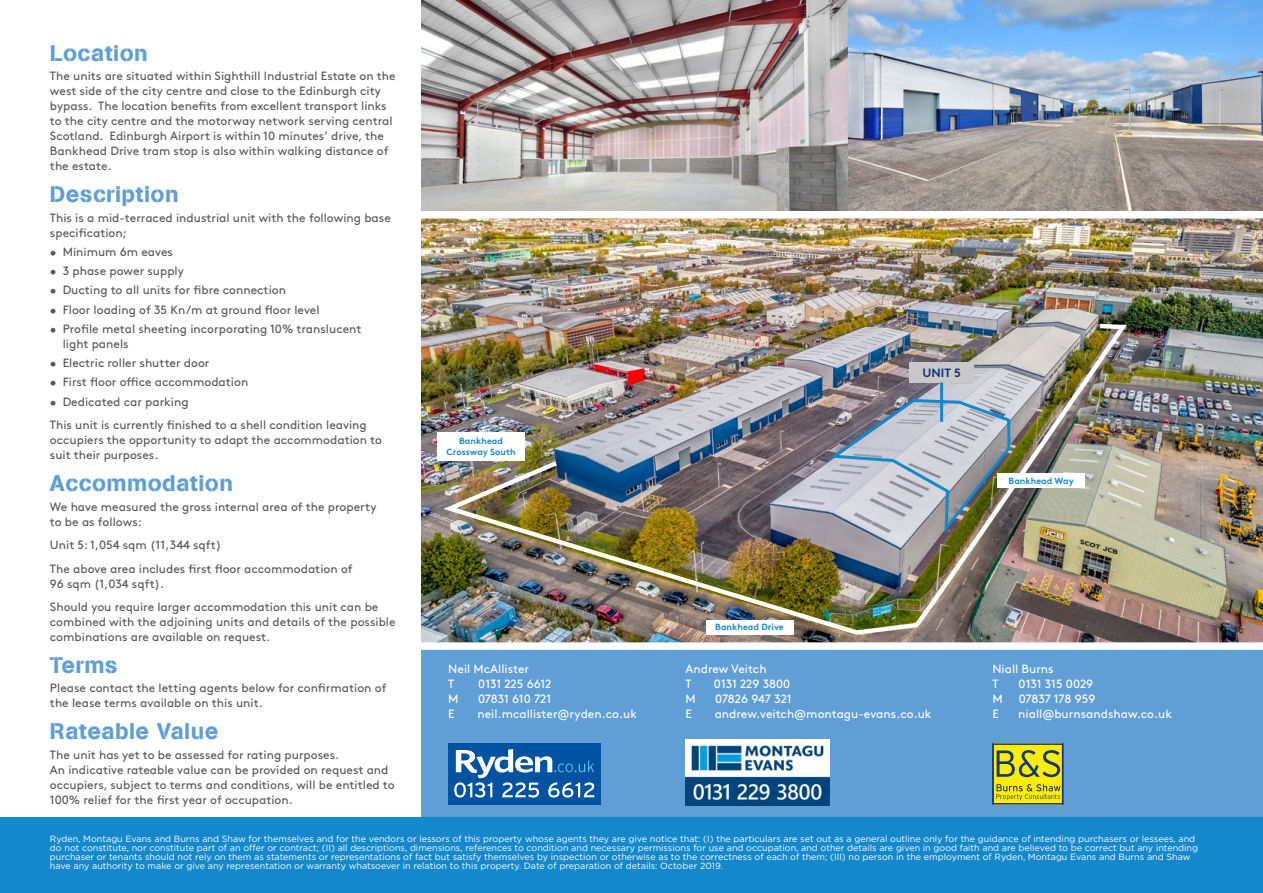
<style>
.page{position:relative;width:1263px;height:893px;background:#fff}
.page>*{position:absolute;margin:0;border:0;box-sizing:border-box;transform-origin:0 0}
.t1{font:22.5px "AG Book Stencil";letter-spacing:.02em;color:#609ed5}
.t2{font:12px/15px "Brown";color:#575756}
.t3{font:12px/15px "Brown";color:#fff}
.t4{font:700 12px "Brown";color:#133579}
.t5{font:9px/9px "Gotham";color:#fff}
.t6{font:700 9px/10.8px "Brown";color:#1488ca;text-align:center}
</style>
<div class="page">
<div style="left:421px;top:646px;width:842px;height:171px;background:#609ed5"></div>
<div style="left:0;top:817px;width:1263px;height:76px;background:#1488ca"></div>
<img style="left:421px;top:0;width:842px;height:642px">
<img style="left:685px;top:740px;width:144px;height:65px">
<svg style="left:995px;top:746px;width:65px;height:55px"></svg>
<div style="left:992px;top:743px;width:71px;height:61px;border:2px solid #133579"></div>
<div style="left:448px;top:743px;width:153px;height:61px;background:#0053a1"></div>
<svg style="left:454px;top:749px;width:140px;height:48px"></svg>
<div style="left:421px;top:211px;width:842px;height:7px;background:#fff"></div>
<div style="left:421px;top:642px;width:842px;height:8px;background:#fff"></div>
<img style="left:437px;top:321px;width:690px;height:316px">
<div style="left:437px;top:432px;width:88px;height:29px;background:#fff"></div>
<div style="left:706px;top:620px;width:87px;height:15px;background:#fff"></div>
<div style="left:997px;top:473px;width:88px;height:15px;background:#fff"></div>
<hr style="left:940px;top:382px;width:3px;height:40px;background:#1488ca">
<svg style="left:826px;top:398px;width:186px;height:139px"></svg>
<h1 class="t1" style="left:50px;top:40px;width:99px">Location</h1>
<p class="t2" style="left:50px;top:68px;width:347px">The units are situated within Sighthill Industrial Estate on the west side of the city centre and close to the Edinburgh city bypass. The location benefits from excellent transport links to the city centre and the motorway network serving central Scotland. Edinburgh Airport is within 10 minutes’ drive, the Bankhead Drive tram stop is also within walking distance of the estate.</p>
<h1 class="t1" style="left:50px;top:181px;width:130px">Description</h1>
<p class="t2" style="left:50px;top:209px;width:342px">This is a mid-terraced industrial unit with the following base specification;</p>
<p class="t2" style="left:50px;top:243px;width:125px">• Minimum 6m eaves</p>
<p class="t2" style="left:50px;top:263px;width:135px">• 3 phase power supply</p>
<p class="t2" style="left:50px;top:282px;width:238px">• Ducting to all units for fibre connection</p>
<p class="t2" style="left:50px;top:301px;width:271px">• Floor loading of 35 Kn/m at ground floor level</p>
<p class="t2" style="left:63px;top:320px;width:300px;text-indent:-13px">• Profile metal sheeting incorporating 10% translucent light panels</p>
<p class="t2" style="left:50px;top:355px;width:161px">• Electric roller shutter door</p>
<p class="t2" style="left:50px;top:374px;width:200px">• First floor office accommodation</p>
<p class="t2" style="left:50px;top:389px;width:318px;line-height:23.5px">• Dedicated car parking<br>This unit is currently finished to a shell condition leaving</p>
<p class="t2" style="left:50px;top:432px;width:334px">occupiers the opportunity to adapt the accommodation to suit their purposes.</p>
<h1 class="t1" style="left:50px;top:470px;width:185px">Accommodation</h1>
<p class="t2" style="left:50px;top:498px;width:328px">We have measured the gross internal area of the property to be as follows:</p>
<p class="t2" style="left:50px;top:532px;width:304px;line-height:23.5px">Unit 5: 1,054 sqm (11,344 sqft)<br>The above area includes first floor accommodation of</p>
<p class="t2" style="left:50px;top:571px;width:330px;line-height:23.5px">96 sqm (1,034 sqft).<br>Should you require larger accommodation this unit can be</p>
<p class="t2" style="left:50px;top:613px;width:347px">combined with the adjoining units and details of the possible combinations are available on request.</p>
<h1 class="t1" style="left:50px;top:652px;width:69px">Terms</h1>
<p class="t2" style="left:50px;top:680px;width:338px">Please contact the letting agents below for confirmation of the lease terms available on this unit.</p>
<h1 class="t1" style="left:50px;top:718px;width:170px">Rateable Value</h1>
<p class="t2" style="left:50px;top:746px;width:346px">The unit has yet to be assessed for rating purposes.<br>An indicative rateable value can be provided on request and occupiers, subject to terms and conditions, will be entitled to 100% relief for the first year of occupation.</p>
<p class="t6" style="left:446px;top:435px;width:71px">Bankhead<br>Crossway South</p>
<p class="t4" style="left:922px;top:363px;width:40px">UNIT 5</p>
<p class="t6" style="left:1008px;top:475px;width:67px">Bankhead Way</p>
<p class="t6" style="left:715px;top:621px;width:70px">Bankhead Drive</p>
<p class="t3" style="left:448px;top:660px;width:82px">Neil McAllister<br>T</p>
<p class="t3" style="left:478px;top:675px;width:75px">0131 225 6612</p>
<p class="t3" style="left:685px;top:660px;width:83px">Andrew Veitch<br>T</p>
<p class="t3" style="left:714px;top:675px;width:78px">0131 229 3800</p>
<p class="t3" style="left:992px;top:660px;width:63px">Niall Burns<br>T</p>
<p class="t3" style="left:1018px;top:675px;width:76px">0131 315 0029</p>
<p class="t3" style="left:448px;top:690px;width:12px">M</p>
<p class="t3" style="left:478px;top:690px;width:75px">07831 610 721</p>
<p class="t3" style="left:448px;top:705px;width:8px">E</p>
<p class="t3" style="left:477px;top:705px;width:161px">neil.mcallister@ryden.co.uk</p>
<p class="t3" style="left:685px;top:690px;width:12px">M</p>
<p class="t3" style="left:715px;top:690px;width:78px">07826 947 321</p>
<p class="t3" style="left:685px;top:705px;width:8px">E</p>
<p class="t3" style="left:715px;top:705px;width:218px">andrew.veitch@montagu-evans.co.uk</p>
<p class="t3" style="left:992px;top:690px;width:12px">M</p>
<p class="t3" style="left:1019px;top:690px;width:78px">07837 178 959</p>
<p class="t3" style="left:992px;top:705px;width:8px">E</p>
<p class="t3" style="left:1018px;top:705px;width:155px">niall@burnsandshaw.co.uk</p>
<p class="t5" style="left:50px;top:834px;width:1150px">Ryden, Montagu Evans and Burns and Shaw for themselves and for the vendors or lessors of this property whose agents they are give notice that: (I) the particulars are set out as a general outline only for the guidance of intending purchasers or lessees, and do not constitute, nor constitute part of an offer or contract; (II) all descriptions, dimensions, references to condition and necessary permissions for use and occupation, and other details are given in good faith and are believed to be correct but any intending purchaser or tenants should not rely on them as statements or representations of fact but satisfy themselves by inspection or otherwise as to the correctness of each of them; (III) no person in the employment of Ryden, Montagu Evans and Burns and Shaw have any authority to make or give any representation or warranty whatsoever in relation to this property. Date of preparation of details: October 2019.</p>
</div>
